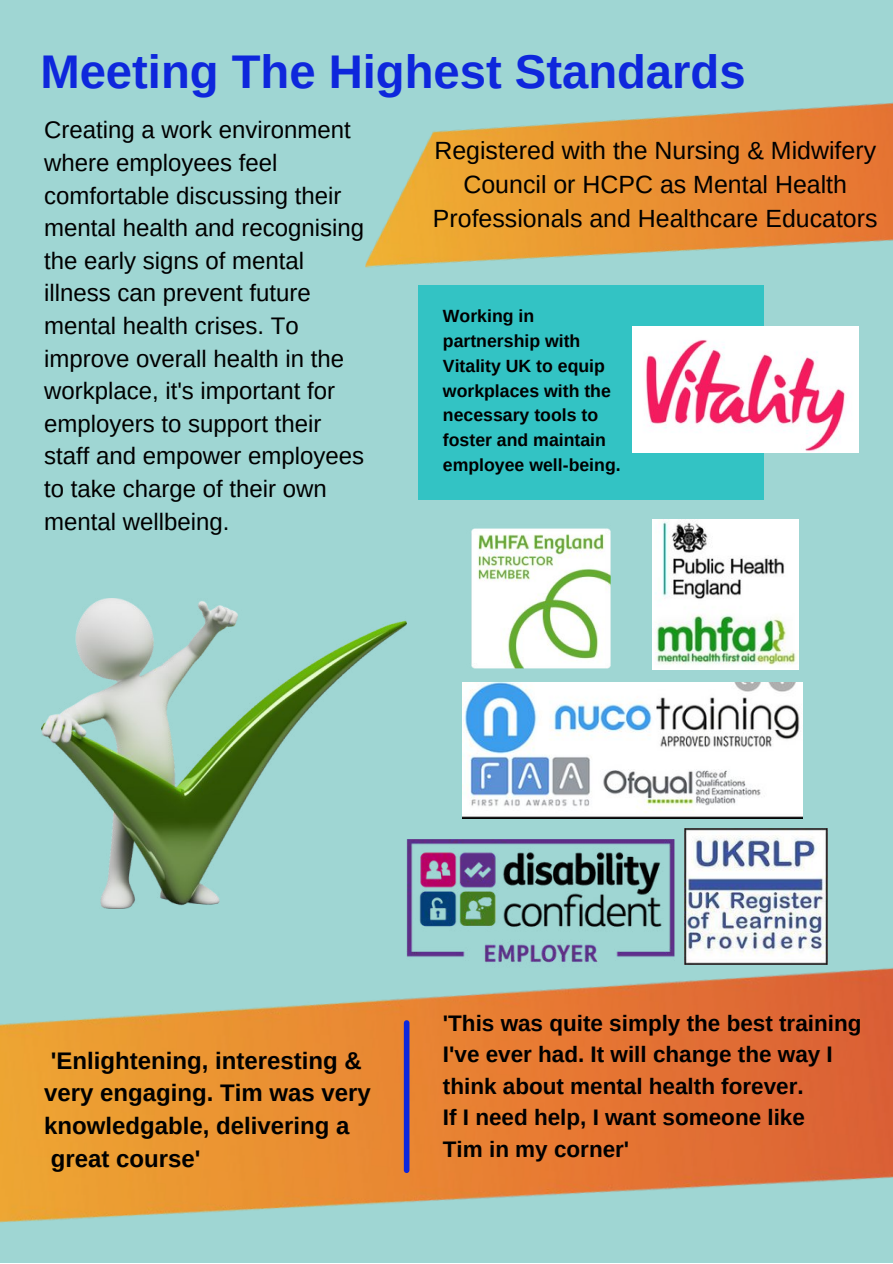
<style>
.page{position:relative;width:893px;height:1264px;background:#fff}
.page>*{position:absolute;margin:0;border:0;box-sizing:border-box;transform-origin:0 0}
.t1{font:700 47.25px "Arimo";color:#0e27dc}
.t2{font:24.9px/33.9px "Arimo";color:#000;text-align:center}
.t3{font:24px/32.5px "Arimo";color:#000}
.t4{font:700 24px/32.5px "Arimo";color:#000}
.t5{font:700 22.5px/31.5px "Arimo";color:#000}
.t6{font:700 17.7px/24.8px "Arimo";color:#000}
</style>
<div class="page">
<div style="left:0;top:0;width:892px;height:1262px;background:#9fd6d3"></div>
<img style="left:653px;top:519px;width:145px;height:150px">
<img style="left:471px;top:528px;width:140px;height:141px">
<img style="left:0;top:872px;width:892px;height:351px">
<div style="left:404px;top:1022px;width:5px;height:148px;background:#0e27dc"></div>
<div style="left:418px;top:285px;width:345px;height:214px;background:#33c3c4"></div>
<img style="left:632px;top:326px;width:226px;height:126px">
<img style="left:365px;top:103px;width:527px;height:223px">
<img style="left:41px;top:598px;width:366px;height:311px">
<img style="left:406px;top:839px;width:268px;height:129px">
<img style="left:462px;top:683px;width:340px;height:136px">
<img style="left:684px;top:828px;width:143px;height:136px">
<p class="t1" style="left:40px;top:45px;width:706px">Meeting The Highest Standards</p>
<p class="t3" style="left:44px;top:114px;width:321px">Creating a work environment where employees feel comfortable discussing their mental health and recognising the early signs of mental illness can prevent future mental health crises. To improve overall health in the workplace, it's important for employers to support their staff and empower employees to take charge of their own mental wellbeing.</p>
<p class="t2" style="left:433px;top:133px;width:446px">Registered with the Nursing &amp; Midwifery<br>Council or HCPC as Mental Health<br>Professionals and Healthcare Educators</p>
<p class="t6" style="left:443px;top:304px;width:179px">Working in partnership with<br>Vitality UK to equip workplaces with the necessary tools to foster and maintain employee well-being.</p>
<p class="t4" style="left:51px;top:1044px;width:312px">'Enlightening, interesting &amp;</p>
<p class="t4" style="left:44px;top:1076px;width:328px">very engaging. Tim was very knowledgable, delivering a</p>
<p class="t4" style="left:51px;top:1141px;width:151px">great course'</p>
<p class="t5" style="left:443px;top:1007px;width:420px">'This was quite simply the best training<br>I've ever had. It will change the way I think about mental health forever.</p>
<p class="t5" style="left:443px;top:1101px;width:363px">If I need help, I want someone like</p>
<p class="t5" style="left:443px;top:1133px;width:188px">Tim in my corner'</p>
</div>
